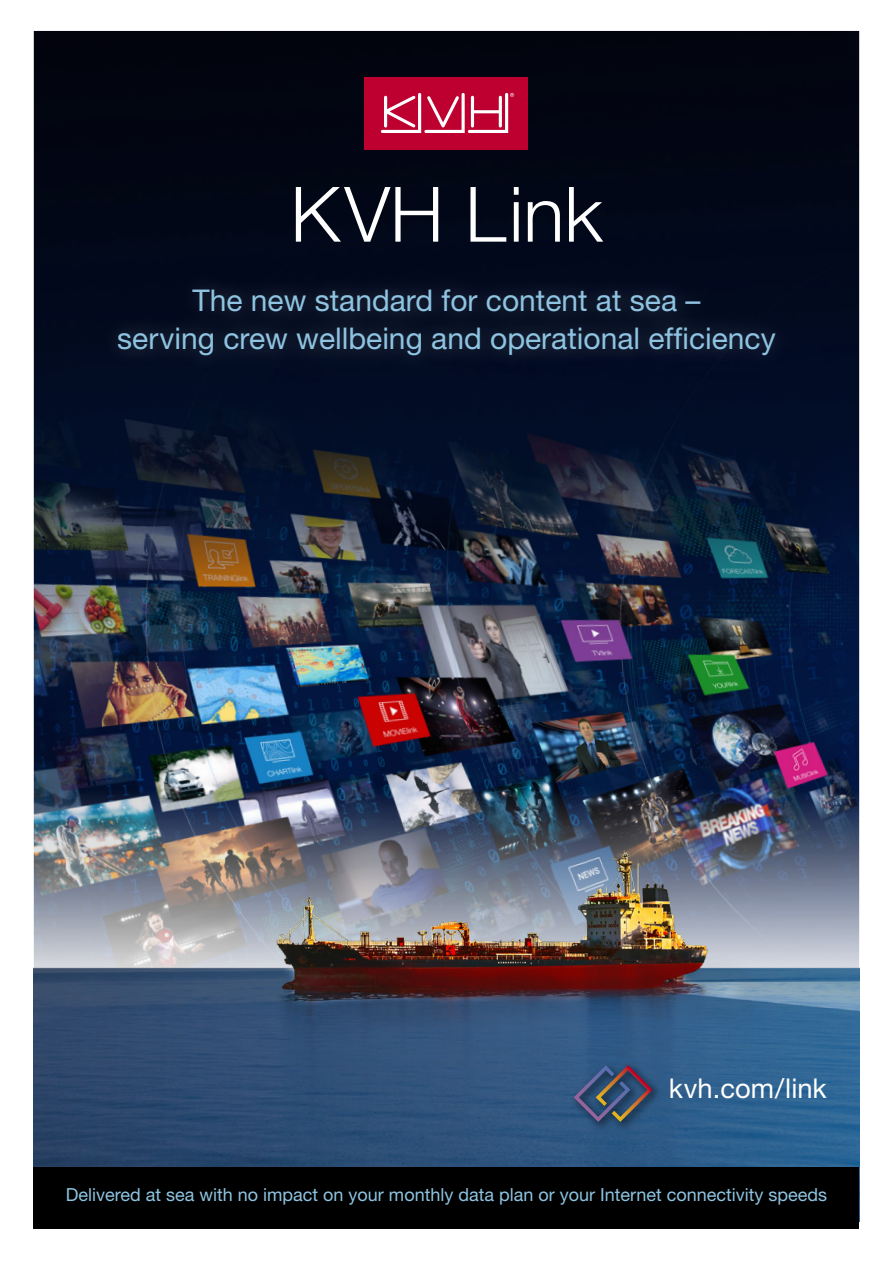
<style>
.page{position:relative;width:893px;height:1263px;background:#fff}
.page>*{position:absolute;margin:0;border:0;box-sizing:border-box;transform-origin:0 0}
.t1{font:300 76.5px "Helvetica Neue LT Pro";color:#fff}
.t2{font:30px/37.5px "Helvetica Neue LT Pro";color:#8ec4e1;text-align:center}
.t3{font:27.3px "Helvetica Neue LT Pro";color:#fff}
.t4{font:18px "Helvetica Neue LT Pro";color:#8ec4e1}
</style>
<div class="page">
<img style="left:34px;top:31px;width:825px;height:758px">
<div style="left:365px;top:77px;width:163px;height:73px;background:#be0030"></div>
<svg style="left:381px;top:93px;width:133px;height:40px"></svg>
<img style="left:33px;top:789px;width:827px;height:227px">
<img style="left:34px;top:849px;width:825px;height:318px">
<div style="left:99px;top:270px;width:694px;height:105px;background:#070f24"></div>
<div style="left:569px;top:1061px;width:94px;height:71px;background:#000;opacity:.75"></div>
<svg style="left:574px;top:1065px;width:78px;height:57px;background:#42516f"></svg>
<div style="left:34px;top:1167px;width:825px;height:61px;background:#000"></div>
<h1 class="t1" style="left:290px;top:168px;width:314px">KVH Link</h1>
<h2 class="t2" style="left:117px;top:281px;width:660px">The new standard for content at sea –<br>serving crew wellbeing and operational efficiency</h2>
<h3 class="t3" style="left:669px;top:1072px;width:160px">kvh.com/link</h3>
<p class="t4" style="left:66px;top:1183px;width:763px">Delivered at sea with no impact on your monthly data plan or your Internet connectivity speeds</p>
</div>
